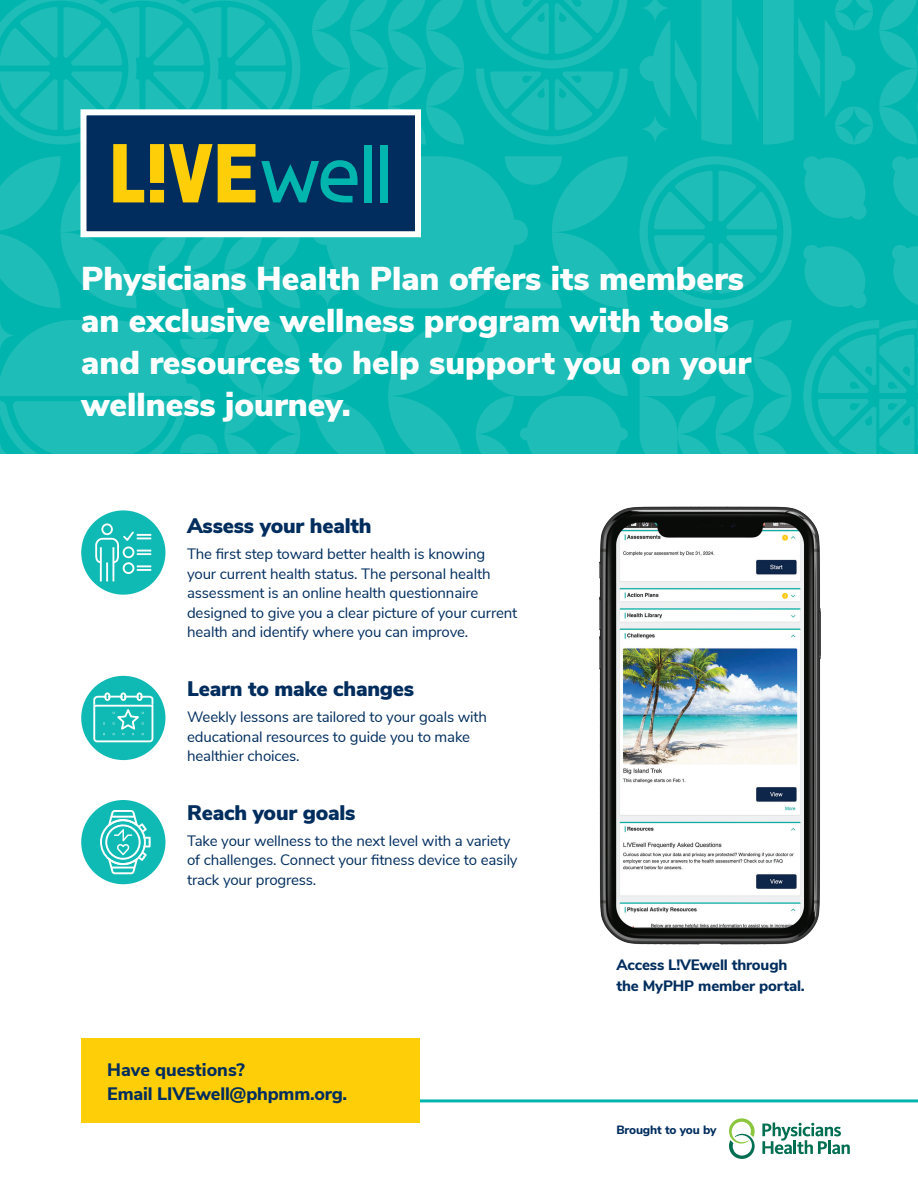
<style>
.page{position:relative;width:918px;height:1188px;background:#fff}
.page>*{position:absolute;margin:0;border:0;box-sizing:border-box;transform-origin:0 0}
.t1{font:900 33px/42px "Nunito Sans";color:#fff}
.t2{font:900 21px "Nunito Sans";letter-spacing:-.01em;color:#002d5e}
.t3{font:800 18px/24px "Nunito Sans";letter-spacing:-.01em;color:#002d5e}
.t4{font:15px/19.5px "Nunito Sans";letter-spacing:-.01em;color:#002d5e}
.t5{font:800 15px/21px "Nunito Sans";letter-spacing:-.01em;color:#002d5e}
.t6{font:800 12px "Nunito Sans";letter-spacing:-.01em;color:#002d5e}
</style>
<div class="page">
<hr style="left:370px;top:1099px;width:548px;height:3px;background:#00b5ae">
<div style="left:0;top:0;width:918px;height:454px;background:#00b5ae"></div>
<svg style="left:879px;top:0;width:39px;height:145px"></svg>
<svg style="left:312px;top:320px;width:152px;height:134px"></svg>
<svg style="left:476px;top:320px;width:152px;height:134px"></svg>
<svg style="left:803px;top:245px;width:64px;height:63px"></svg>
<svg style="left:892px;top:156px;width:26px;height:60px"></svg>
<svg style="left:803px;top:156px;width:64px;height:64px"></svg>
<svg style="left:892px;top:245px;width:26px;height:60px"></svg>
<svg style="left:640px;top:0;width:233px;height:145px"></svg>
<svg style="left:640px;top:320px;width:152px;height:134px"></svg>
<svg style="left:224px;top:320px;width:76px;height:134px"></svg>
<svg style="left:0;top:320px;width:218px;height:134px"></svg>
<svg style="left:640px;top:156px;width:152px;height:152px"></svg>
<svg style="left:803px;top:320px;width:115px;height:134px"></svg>
<div style="left:81px;top:1038px;width:339px;height:85px;background:#fece08"></div>
<svg style="left:0;top:0;width:628px;height:308px"></svg>
<div style="left:364px;top:145px;width:8px;height:57px;background:#00b5ae"></div>
<div style="left:381px;top:145px;width:7px;height:57px;background:#00b5ae"></div>
<div style="left:80px;top:109px;width:341px;height:128px;border:6px solid #fff"></div>
<svg style="left:729px;top:1118px;width:26px;height:41px"></svg>
<svg style="left:762px;top:1123px;width:88px;height:31px"></svg>
<img style="left:599px;top:506px;width:222px;height:439px">
<div style="left:81px;top:510px;width:84px;height:85px;background:#10bab4;border-radius:50%"></div>
<div style="left:81px;top:676px;width:84px;height:84px;background:#10bab4;border-radius:50%"></div>
<div style="left:81px;top:800px;width:84px;height:84px;background:#10bab4;border-radius:50%"></div>
<svg style="left:100px;top:810px;width:51px;height:64px"></svg>
<svg style="left:93px;top:692px;width:61px;height:51px"></svg>
<svg style="left:95px;top:523px;width:56px;height:59px"></svg>
<h1 class="t1" style="left:81px;top:256px;width:672px">Physicians Health Plan offers its members an exclusive wellness program with tools and resources to help support you on your wellness journey.</h1>
<h2 class="t2" style="left:187px;top:510px;width:186px">Assess your health</h2>
<p class="t4" style="left:187px;top:544px;width:332px">The first step toward better health is knowing your current health status. The personal health assessment is an online health questionnaire designed to give you a clear picture of your current health and identify where you can improve.</p>
<h2 class="t2" style="left:187px;top:673px;width:229px">Learn to make changes</h2>
<p class="t4" style="left:187px;top:706px;width:302px">Weekly lessons are tailored to your goals with educational resources to guide you to make healthier choices.</p>
<h2 class="t2" style="left:187px;top:797px;width:170px">Reach your goals</h2>
<p class="t4" style="left:187px;top:830px;width:332px">Take your wellness to the next level with a variety of challenges. Connect your fitness device to easily track your progress.</p>
<p class="t3" style="left:107px;top:1056px;width:241px">Have questions?<br>Email LIVEwell@phpmm.org.</p>
<p class="t5" style="left:616px;top:954px;width:190px">Access L!VEwell through the MyPHP member portal.</p>
<p class="t6" style="left:616px;top:1121px;width:102px">Brought to you by</p>
</div>
